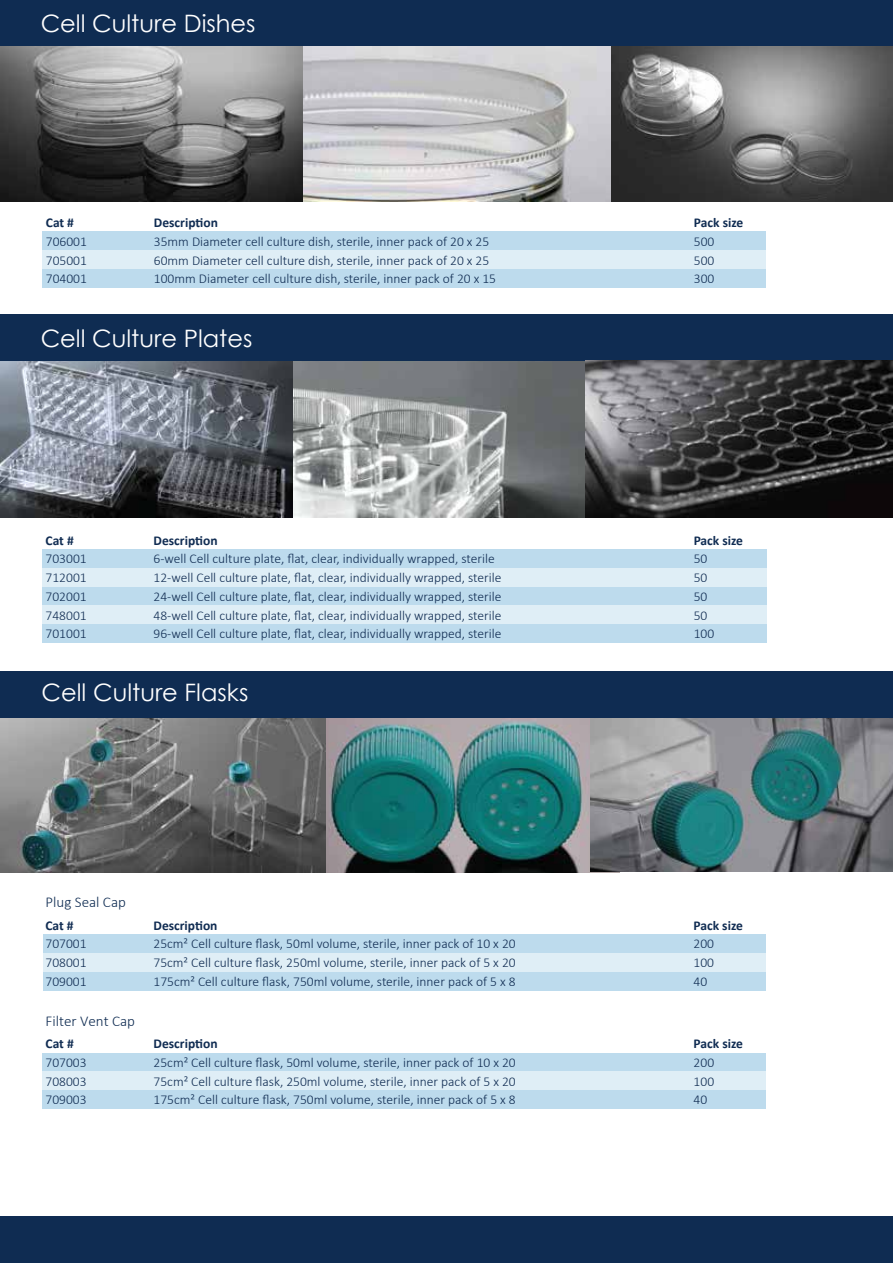
<style>
.page{position:relative;width:893px;height:1263px;background:#fff}
.page>*{position:absolute;margin:0;border:0;box-sizing:border-box;transform-origin:0 0}
.t1{font:24px "Century Gothic";color:#fff}
.t2{font:300 15px "Calibri";color:#0f2c52}
.t3{font:300 13.5px "Calibri";color:#102c52}
.t4{font:700 13.5px "Calibri";color:#102c52}
</style>
<div class="page">
<img style="left:325px;top:718px;width:265px;height:154px">
<div style="left:42px;top:232px;width:724px;height:18px;background:#bddbed"></div>
<div style="left:42px;top:269px;width:724px;height:19px;background:#bddbed"></div>
<div style="left:42px;top:250px;width:724px;height:19px;background:#dfeef6"></div>
<div style="left:43px;top:934px;width:723px;height:19px;background:#bddbed"></div>
<div style="left:43px;top:972px;width:723px;height:19px;background:#bddbed"></div>
<div style="left:43px;top:953px;width:723px;height:19px;background:#dfeef6"></div>
<div style="left:43px;top:1053px;width:723px;height:18px;background:#bddbed"></div>
<div style="left:43px;top:1090px;width:723px;height:19px;background:#bddbed"></div>
<div style="left:43px;top:1071px;width:723px;height:19px;background:#dfeef6"></div>
<div style="left:42px;top:549px;width:724px;height:19px;background:#bddbed"></div>
<div style="left:42px;top:586px;width:724px;height:19px;background:#bddbed"></div>
<div style="left:42px;top:624px;width:724px;height:19px;background:#bddbed"></div>
<div style="left:42px;top:568px;width:724px;height:18px;background:#dfeef6"></div>
<div style="left:42px;top:605px;width:724px;height:19px;background:#dfeef6"></div>
<img style="left:0;top:46px;width:893px;height:156px">
<div style="left:0;top:0;width:893px;height:46px;background:#0f2c52"></div>
<img style="left:0;top:361px;width:893px;height:156px">
<div style="left:0;top:315px;width:893px;height:46px;background:#0f2c52"></div>
<img style="left:0;top:718px;width:325px;height:154px">
<img style="left:590px;top:718px;width:303px;height:154px">
<div style="left:0;top:672px;width:893px;height:46px;background:#0f2c52"></div>
<div style="left:0;top:1217px;width:893px;height:46px;background:#0f2c52"></div>
<h1 class="t1" style="left:41px;top:6px;width:216px">Cell Culture Dishes</h1>
<p class="t4" style="left:46px;top:214px;width:30px">Cat #</p>
<p class="t4" style="left:154px;top:214px;width:66px">Description</p>
<p class="t4" style="left:694px;top:214px;width:51px">Pack size</p>
<p class="t3" style="left:46px;top:233px;width:43px">706001</p>
<p class="t3" style="left:154px;top:233px;width:337px">35mm Diameter cell culture dish, sterile, inner pack of 20 x 25</p>
<p class="t3" style="left:694px;top:233px;width:22px">500</p>
<p class="t3" style="left:46px;top:252px;width:43px">705001</p>
<p class="t3" style="left:154px;top:252px;width:337px">60mm Diameter cell culture dish, sterile, inner pack of 20 x 25</p>
<p class="t3" style="left:694px;top:252px;width:22px">500</p>
<p class="t3" style="left:46px;top:270px;width:43px">704001</p>
<p class="t3" style="left:154px;top:270px;width:344px">100mm Diameter cell culture dish, sterile, inner pack of 20 x 15</p>
<p class="t3" style="left:694px;top:270px;width:22px">300</p>
<h1 class="t1" style="left:41px;top:321px;width:213px">Cell Culture Plates</h1>
<p class="t4" style="left:46px;top:531px;width:30px">Cat #</p>
<p class="t4" style="left:154px;top:531px;width:66px">Description</p>
<p class="t4" style="left:694px;top:531px;width:51px">Pack size</p>
<p class="t3" style="left:46px;top:550px;width:43px">703001</p>
<p class="t3" style="left:154px;top:550px;width:343px">6-well Cell culture plate, flat, clear, individually wrapped, sterile</p>
<p class="t3" style="left:694px;top:550px;width:15px">50</p>
<p class="t3" style="left:46px;top:569px;width:43px">712001</p>
<p class="t3" style="left:154px;top:569px;width:349px">12-well Cell culture plate, flat, clear, individually wrapped, sterile</p>
<p class="t3" style="left:694px;top:569px;width:15px">50</p>
<p class="t3" style="left:46px;top:588px;width:43px">702001</p>
<p class="t3" style="left:154px;top:588px;width:349px">24-well Cell culture plate, flat, clear, individually wrapped, sterile</p>
<p class="t3" style="left:694px;top:588px;width:15px">50</p>
<p class="t3" style="left:46px;top:607px;width:43px">748001</p>
<p class="t3" style="left:154px;top:607px;width:349px">48-well Cell culture plate, flat, clear, individually wrapped, sterile</p>
<p class="t3" style="left:694px;top:607px;width:15px">50</p>
<p class="t3" style="left:46px;top:625px;width:43px">701001</p>
<p class="t3" style="left:154px;top:625px;width:349px">96-well Cell culture plate, flat, clear, individually wrapped, sterile</p>
<p class="t3" style="left:694px;top:625px;width:22px">100</p>
<h1 class="t1" style="left:42px;top:676px;width:208px">Cell Culture Flasks</h1>
<p class="t2" style="left:46px;top:893px;width:82px">Plug Seal Cap</p>
<p class="t4" style="left:46px;top:917px;width:30px">Cat #</p>
<p class="t4" style="left:154px;top:917px;width:66px">Description</p>
<p class="t4" style="left:694px;top:917px;width:51px">Pack size</p>
<p class="t3" style="left:46px;top:936px;width:43px">707001</p>
<p class="t3" style="left:154px;top:936px;width:364px">25cm² Cell culture flask, 50ml volume, sterile, inner pack of 10 x 20</p>
<p class="t3" style="left:694px;top:936px;width:22px">200</p>
<p class="t3" style="left:46px;top:954px;width:43px">708001</p>
<p class="t3" style="left:154px;top:954px;width:364px">75cm² Cell culture flask, 250ml volume, sterile, inner pack of 5 x 20</p>
<p class="t3" style="left:694px;top:954px;width:22px">100</p>
<p class="t3" style="left:46px;top:973px;width:43px">709001</p>
<p class="t3" style="left:154px;top:973px;width:364px">175cm² Cell culture flask, 750ml volume, sterile, inner pack of 5 x 8</p>
<p class="t3" style="left:694px;top:973px;width:15px">40</p>
<p class="t2" style="left:46px;top:1011px;width:91px">Filter Vent Cap</p>
<p class="t4" style="left:46px;top:1035px;width:30px">Cat #</p>
<p class="t4" style="left:154px;top:1035px;width:66px">Description</p>
<p class="t4" style="left:694px;top:1035px;width:51px">Pack size</p>
<p class="t3" style="left:46px;top:1054px;width:43px">707003</p>
<p class="t3" style="left:154px;top:1054px;width:364px">25cm² Cell culture flask, 50ml volume, sterile, inner pack of 10 x 20</p>
<p class="t3" style="left:694px;top:1054px;width:22px">200</p>
<p class="t3" style="left:46px;top:1073px;width:43px">708003</p>
<p class="t3" style="left:154px;top:1073px;width:364px">75cm² Cell culture flask, 250ml volume, sterile, inner pack of 5 x 20</p>
<p class="t3" style="left:694px;top:1073px;width:22px">100</p>
<p class="t3" style="left:46px;top:1091px;width:43px">709003</p>
<p class="t3" style="left:154px;top:1091px;width:364px">175cm² Cell culture flask, 750ml volume, sterile, inner pack of 5 x 8</p>
<p class="t3" style="left:694px;top:1091px;width:15px">40</p>
</div>
